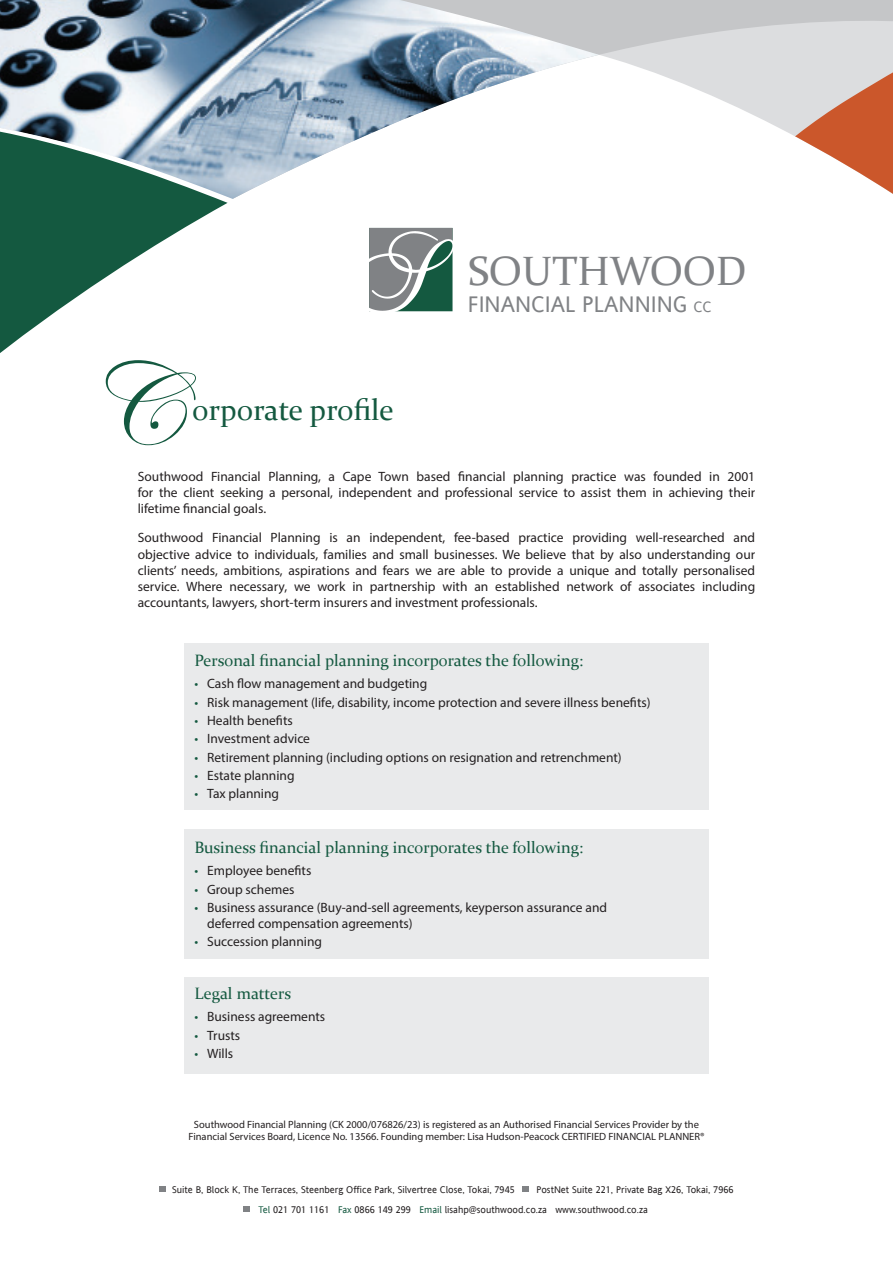
<style>
.page{position:relative;width:893px;height:1263px;background:#fff}
.page>*{position:absolute;margin:0;border:0;box-sizing:border-box;transform-origin:0 0}
.heading{font:118.5px "Edwardian Script ITC";color:#145940}
.t1{font:40.95px "Constantia";color:#808285}
.heading-2{font:30px "Constantia";color:#145940}
.t2{font:22.65px "Andale Sans";color:#808285}
.subhead{font:16.5px "Constantia";color:#145940}
.body{font:13.5px/16.2px "Myriad Pro";color:#231f20;text-align:justify}
.bullets{font:13.5px/16.2px "Myriad Pro";color:#231f20}
.body-2{font:10.5px/12.6px "Myriad Pro";color:#231f20;text-align:center}
.t3{font:9.75px "Andale Sans";color:#231f20}
.s1{font-size:15.15px}
.s2{color:#145940}
</style>
<div class="page">
<div style="left:184px;top:643px;width:525px;height:166px;background:#e9eaeb"></div>
<div style="left:184px;top:830px;width:525px;height:129px;background:#e9eaeb"></div>
<div style="left:184px;top:977px;width:525px;height:97px;background:#e9eaeb"></div>
<svg style="left:244px;top:1207px;width:6px;height:5px"></svg>
<svg style="left:159px;top:1186px;width:6px;height:6px"></svg>
<svg style="left:522px;top:1186px;width:6px;height:6px"></svg>
<svg style="left:369px;top:0;width:524px;height:312px"></svg>
<img style="left:0;top:0;width:599px;height:199px">
<svg style="left:723px;top:38px;width:170px;height:156px"></svg>
<svg style="left:0;top:122px;width:311px;height:77px"></svg>
<svg style="left:0;top:123px;width:228px;height:230px"></svg>
<p class="heading" style="left:85px;top:341px;width:96px">C</p>
<p class="heading-2" style="left:193px;top:390px;width:203px">orporate profile</p>
<p class="t1" style="left:468px;top:243px;width:280px">SOUTHWOOD</p>
<p class="t2" style="left:468px;top:289px;width:245px">FINANCIAL PLANNING <span class="s1">CC</span></p>
<p class="body" style="left:138px;top:468px;width:619px">Southwood Financial Planning, a Cape Town based financial planning practice was founded in 2001 for the client seeking a personal, independent and professional service to assist them in achieving their lifetime financial goals.</p>
<p class="body" style="left:138px;top:530px;width:619px">Southwood Financial Planning is an independent, fee-based practice providing well-researched and objective advice to individuals, families and small businesses. We believe that by also understanding our clients’ needs, ambitions, aspirations and fears we are able to provide a unique and totally personalised service. Where necessary, we work in partnership with an established network of associates including accountants, lawyers, short-term insurers and investment professionals.</p>
<p class="subhead" style="left:194px;top:649px;width:391px">Personal financial planning incorporates the following:</p>
<p class="bullets" style="left:194px;top:675px;width:234px"><span class="s2">•</span> Cash flow management and budgeting</p>
<p class="bullets" style="left:194px;top:694px;width:458px"><span class="s2">•</span> Risk management (life, disability, income protection and severe illness benefits)</p>
<p class="bullets" style="left:194px;top:712px;width:100px"><span class="s2">•</span> Health benefits</p>
<p class="bullets" style="left:194px;top:730px;width:117px"><span class="s2">•</span> Investment advice</p>
<p class="bullets" style="left:194px;top:749px;width:429px"><span class="s2">•</span> Retirement planning (including options on resignation and retrenchment)</p>
<p class="bullets" style="left:194px;top:767px;width:102px"><span class="s2">•</span> Estate planning</p>
<p class="bullets" style="left:194px;top:785px;width:86px"><span class="s2">•</span> Tax planning</p>
<p class="subhead" style="left:194px;top:836px;width:391px">Business financial planning incorporates the following:</p>
<p class="bullets" style="left:194px;top:862px;width:119px"><span class="s2">•</span> Employee benefits</p>
<p class="bullets" style="left:194px;top:881px;width:102px"><span class="s2">•</span> Group schemes</p>
<p class="bullets" style="left:207px;top:899px;width:401px;text-indent:-13px"><span class="s2">•</span> Business assurance (Buy-and-sell agreements, keyperson assurance and deferred compensation agreements)</p>
<p class="bullets" style="left:194px;top:933px;width:129px"><span class="s2">•</span> Succession planning</p>
<p class="subhead" style="left:194px;top:982px;width:98px">Legal matters</p>
<p class="bullets" style="left:194px;top:1008px;width:132px"><span class="s2">•</span> Business agreements</p>
<p class="bullets" style="left:194px;top:1027px;width:47px"><span class="s2">•</span> Trusts</p>
<p class="bullets" style="left:194px;top:1045px;width:40px"><span class="s2">•</span> Wills</p>
<p class="body-2" style="left:188px;top:1117px;width:517px">Southwood Financial Planning (CK 2000/076826/23) is registered as an Authorised Financial Services Provider by the<br>Financial Services Board, Licence No. 13566. Founding member: Lisa Hudson-Peacock CERTIFIED FINANCIAL PLANNER®</p>
<p class="t3" style="left:172px;top:1183px;width:344px">Suite B, Block K, The Terraces, Steenberg Office Park, Silvertree Close, Tokai, 7945</p>
<p class="t3" style="left:537px;top:1183px;width:198px">PostNet Suite 221, Private Bag X26, Tokai, 7966</p>
<p class="t3" style="left:258px;top:1203px;width:391px"><span class="s2">Tel</span> 021 701 1161 <span class="s2">Fax</span> 0866 149 299 <span class="s2">Email</span> lisahp@southwood.co.za www.southwood.co.za</p>
</div>
